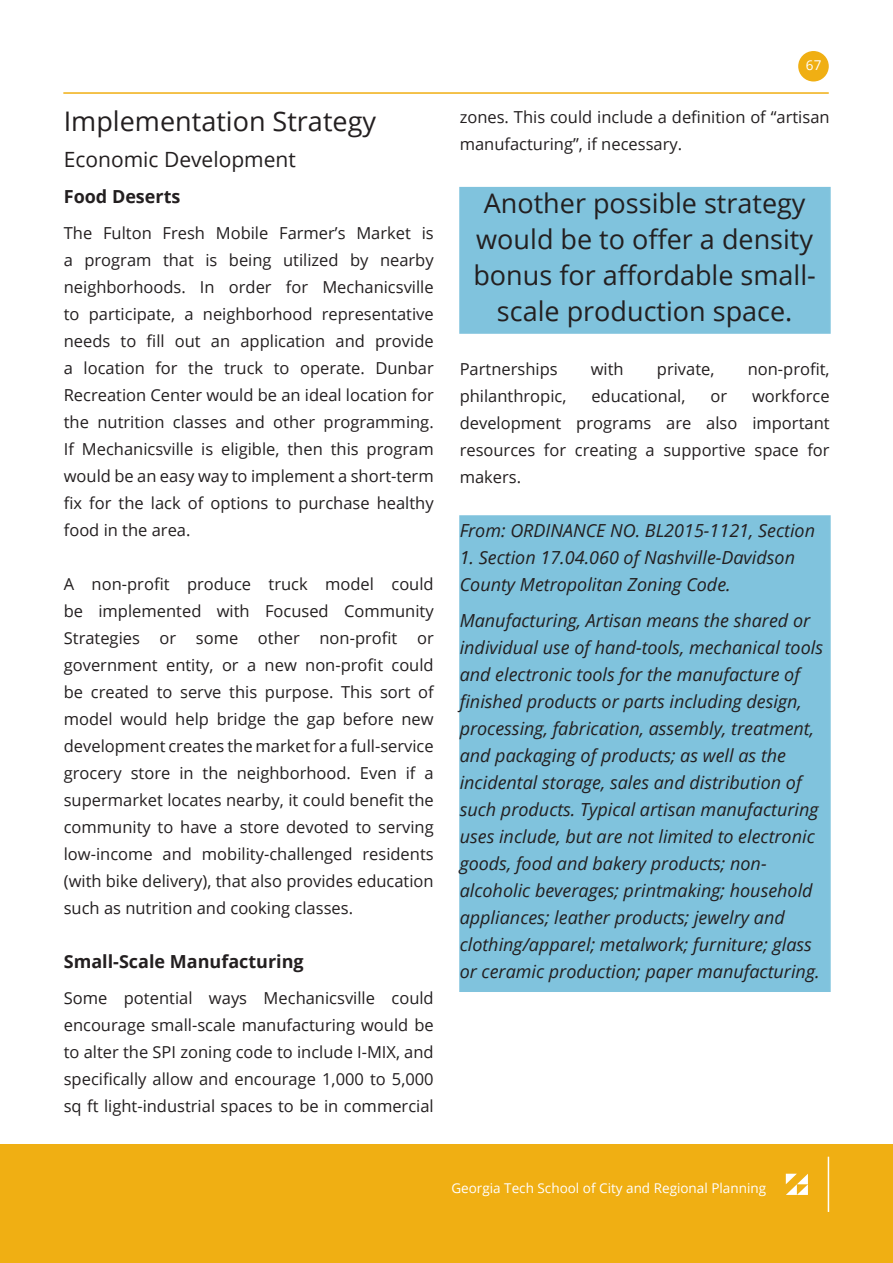
<style>
.page{position:relative;width:893px;height:1263px;background:#fff}
.page>*{position:absolute;margin:0;border:0;box-sizing:border-box;transform-origin:0 0}
.t1{font:27px/36px "Open Sans";color:#231f20;text-align:center}
.t2{font:21px "Open Sans";color:#231f20}
.t3{font:italic 18px/27px "Open Sans";color:#231f20}
.t4{font:700 18px "Open Sans";color:#231f20}
.t5{font:16.5px/27px "Open Sans";color:#231f20;text-align:justify}
.t6{font:13.5px "Open Sans";color:#fff}
</style>
<div class="page">
<div style="left:798px;top:51px;width:31px;height:30px;background:#f0af13;border-radius:50%"></div>
<hr style="left:63px;top:92px;width:766px;height:2px;background:#f0af13">
<div style="left:0;top:1144px;width:893px;height:119px;background:#f0af13"></div>
<hr style="left:828px;top:1157px;width:1px;height:55px;background:#fff">
<svg style="left:786px;top:1174px;width:22px;height:21px"></svg>
<div style="left:459px;top:187px;width:372px;height:147px;background:#80c3dd"></div>
<div style="left:459px;top:515px;width:372px;height:477px;background:#80c3dd"></div>
<p class="t1" style="left:64px;top:103px;width:314px">Implementation Strategy</p>
<p class="t2" style="left:64px;top:145px;width:234px">Economic Development</p>
<p class="t4" style="left:64px;top:184px;width:118px">Food Deserts</p>
<p class="t5" style="left:64px;top:219px;width:371px">The Fulton Fresh Mobile Farmer’s Market is a program that is being utilized by nearby neighborhoods. In order for Mechanicsville to participate, a neighborhood representative needs to fill out an application and provide a location for the truck to operate. Dunbar Recreation Center would be an ideal location for the nutrition classes and other programming.<br>If Mechanicsville is eligible, then this program would be an easy way to implement a short-term fix for the lack of options to purchase healthy food in the area.</p>
<p class="t5" style="left:64px;top:570px;width:371px">A non-profit produce truck model could be implemented with Focused Community Strategies or some other non-profit or government entity, or a new non-profit could be created to serve this purpose. This sort of model would help bridge the gap before new development creates the market for a full-service grocery store in the neighborhood. Even if a supermarket locates nearby, it could benefit the community to have a store devoted to serving low-income and mobility-challenged residents (with bike delivery), that also provides education such as nutrition and cooking classes.</p>
<p class="t4" style="left:64px;top:949px;width:241px">Small-Scale Manufacturing</p>
<p class="t5" style="left:64px;top:984px;width:371px">Some potential ways Mechanicsville could encourage small-scale manufacturing would be to alter the SPI zoning code to include I-MIX, and specifically allow and encourage 1,000 to 5,000 sq ft light-industrial spaces to be in commercial</p>
<p class="t6" style="left:806px;top:56px;width:17px">67</p>
<p class="t5" style="left:460px;top:103px;width:371px">zones. This could include a definition of “artisan manufacturing”, if necessary.</p>
<p class="t1" style="left:473px;top:185px;width:344px">Another possible strategy would be to offer a density bonus for affordable small&shy;scale production space.</p>
<p class="t5" style="left:460px;top:355px;width:99px">Partnerships</p>
<p class="t5" style="left:591px;top:355px;width:34px">with</p>
<p class="t5" style="left:657px;top:355px;width:59px">private,</p>
<p class="t5" style="left:748px;top:355px;width:83px">non-profit,</p>
<p class="t5" style="left:460px;top:382px;width:108px">philanthropic,</p>
<p class="t5" style="left:591px;top:382px;width:96px">educational,</p>
<p class="t5" style="left:710px;top:382px;width:18px">or</p>
<p class="t5" style="left:460px;top:382px;width:371px;text-indent:292px">workforce development programs are also important resources for creating a supportive space for makers.</p>
<p class="t3" style="left:460px;top:517px;width:357px">From: ORDINANCE NO. BL2015-1121, Section</p>
<p class="t3" style="left:460px;top:544px;width:337px">1. Section 17.04.060 of Nashville-Davidson<br>County Metropolitan Zoning Code.</p>
<p class="t3" style="left:460px;top:607px;width:365px">Manufacturing, Artisan means the shared or individual use of hand-tools, mechanical tools and electronic tools for the manufacture of finished products or parts including design, processing, fabrication, assembly, treatment, and packaging of products; as well as the incidental storage, sales and distribution of such products. Typical artisan manufacturing uses include, but are not limited to electronic goods, food and bakery products; non&shy;alcoholic beverages; printmaking; household appliances; leather products; jewelry and clothing/apparel; metalwork; furniture; glass or ceramic production; paper manufacturing.</p>
<p class="t6" style="left:451px;top:1178px;width:316px">Georgia Tech School of City and Regional Planning</p>
</div>
